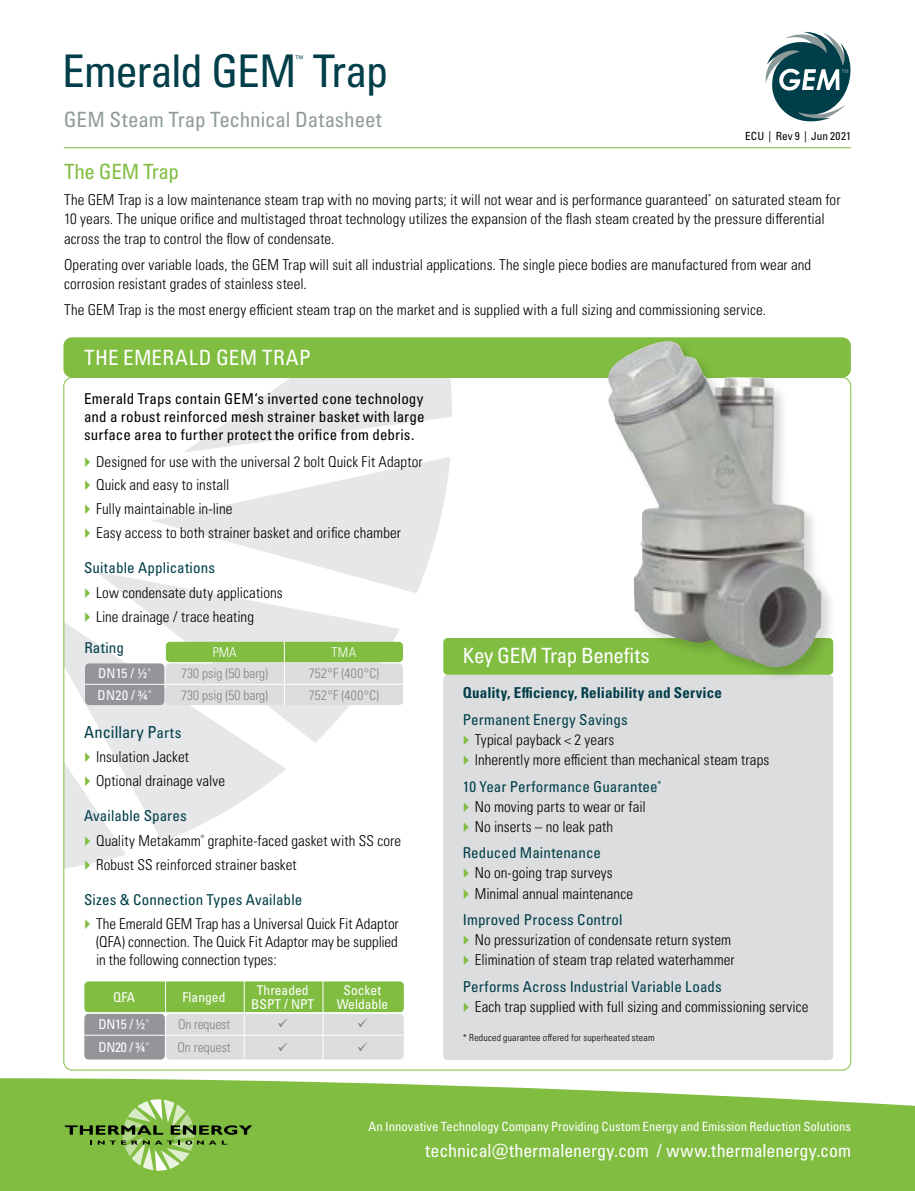
<style>
.page{position:relative;width:915px;height:1191px;background:#fff}
.page>*{position:absolute;margin:0;border:0;box-sizing:border-box;transform-origin:0 0}
.t1{font:condensed 45px "Univers LT Pro";letter-spacing:-.025em;color:#003e49}
.t2{font:condensed 21px "Univers LT Pro";letter-spacing:-.005em;color:#909c9c}
.t3{font:condensed 21px "Univers LT Pro";letter-spacing:-.02em;color:#fff}
.t4{font:condensed 21px "Univers LT Pro";letter-spacing:.025em;color:#fff}
.t5{font:condensed 21px "Univers LT Pro";letter-spacing:-.025em;color:#81bd41}
.t6{font:condensed 18px "Univers LT Pro";letter-spacing:-.005em;color:#fff}
.t7{font:condensed 16.5px "Univers LT Pro";color:#003e49}
.t8{font:300 condensed 15px/24px "Univers LT Pro";letter-spacing:.005em;color:#000}
.t9{font:condensed 15px "Univers LT Pro";letter-spacing:.01em;color:#003e49}
.t10{font:condensed 15px/18px "Univers LT Pro";letter-spacing:.01em;color:#000;text-align:justify}
.t11{font:700 condensed 15px "Univers LT Pro";letter-spacing:.005em;color:#003e49}
.t12{font:condensed 15px "Univers LT Pro";letter-spacing:.015em;color:#003e48}
.t13{font:300 condensed 13.5px "Univers LT Pro";color:#808285}
.t14{font:condensed 13.5px/13.5px "Univers LT Pro";color:#fff;text-align:center}
.t15{font:300 condensed 13.5px "Univers LT Pro";letter-spacing:.015em;color:#fff}
.t16{font:condensed 12.75px "Univers LT Pro";letter-spacing:-.005em;color:#fff}
.t17{font:condensed 11.25px "Univers LT Pro";letter-spacing:.015em;color:#000}
.t18{font:condensed 10.5px "Univers LT Pro";color:#003e49}
.t19{font:300 condensed 9.75px "Univers LT Pro";letter-spacing:.025em;color:#000}
.s1{font-weight:300}
.s2{font-size:15px}
.s3{font-weight:400;color:#003e49}
</style>
<div class="page">
<svg style="left:0;top:1078px;width:914px;height:113px;background:#8dc353"></svg>
<svg style="left:65px;top:1099px;width:187px;height:71px;background:#83b44e"></svg>
<svg style="left:126px;top:743px;width:160px;height:99px;fill:#e6e7e8"></svg>
<svg style="left:97px;top:572px;width:303px;height:171px;fill:#e6e7e8"></svg>
<svg style="left:151px;top:379px;width:301px;height:214px"></svg>
<div style="left:443px;top:675px;width:389px;height:385px;background:#dcddde;border-radius:4px"></div>
<div style="left:63px;top:337px;width:787px;height:41px;background:#81bd41;border-radius:9px"></div>
<div style="left:443px;top:638px;width:389px;height:37px;background:#81bd41;border-radius:4px"></div>
<hr style="left:64px;top:147px;width:786px;height:1px;background:#81bd41">
<div style="left:84px;top:981px;width:320px;height:31px;background:#81bd41;border-radius:4px"></div>
<div style="left:84px;top:1013px;width:81px;height:46px;background:#939598;border-radius:4px"></div>
<div style="left:166px;top:1013px;width:237px;height:46px;background:#dcddde;border-radius:4px"></div>
<hr style="left:165px;top:981px;width:1px;height:31px;background:#fff">
<hr style="left:244px;top:981px;width:1px;height:31px;background:#fff">
<hr style="left:322px;top:981px;width:1px;height:31px;background:#fff">
<hr style="left:84px;top:1034px;width:81px;height:1px;background:#fff">
<hr style="left:165px;top:1034px;width:79px;height:1px;background:#fff">
<hr style="left:244px;top:1034px;width:79px;height:1px;background:#fff">
<svg style="left:244px;top:1013px;width:1px;height:46px"></svg>
<hr style="left:323px;top:1034px;width:80px;height:1px;background:#fff">
<svg style="left:322px;top:1013px;width:1px;height:46px"></svg>
<div style="left:606px;top:339px;width:230px;height:342px;background:#000;opacity:.15"></div>
<img style="left:606px;top:341px;width:215px;height:327px">
<div style="left:166px;top:642px;width:237px;height:20px;background:#81bd41;border-radius:4px"></div>
<div style="left:166px;top:663px;width:237px;height:42px;background:#dcddde;border-radius:4px"></div>
<div style="left:85px;top:663px;width:79px;height:42px;background:#939598;border-radius:4px"></div>
<svg style="left:165px;top:642px;width:1px;height:21px"></svg>
<hr style="left:84px;top:684px;width:81px;height:1px;background:#fff">
<hr style="left:165px;top:684px;width:119px;height:1px;background:#fff">
<hr style="left:284px;top:684px;width:120px;height:1px;background:#fff">
<svg style="left:284px;top:642px;width:1px;height:63px"></svg>
<svg style="left:765px;top:31px;width:86px;height:91px"></svg>
<svg style="left:64px;top:588px;width:62px;height:286px"></svg>
<h1 class="t1" style="left:62px;top:43px;width:327px">Emerald GEM Trap</h1>
<p class="t18" style="left:295px;top:52px;width:10px">™</p>
<h2 class="t2" style="left:64px;top:106px;width:319px">GEM Steam Trap Technical Datasheet</h2>
<p class="t17" style="left:745px;top:129px;width:107px">ECU | Rev 9 | Jun 2021</p>
<h2 class="t5" style="left:64px;top:158px;width:116px">The GEM Trap</h2>
<p class="t8" style="left:64px;top:189px;width:777px;line-height:19.5px">The GEM Trap is a low maintenance steam trap with no moving parts; it will not wear and is performance guaranteed<sup>*</sup> on saturated steam for<br>10 years. The unique orifice and multistaged throat technology utilizes the expansion of the flash steam created by the pressure differential across the trap to control the flow of condensate.</p>
<p class="t8" style="left:64px;top:254px;width:748px;line-height:19.5px">Operating over variable loads, the GEM Trap will suit all industrial applications. The single piece bodies are manufactured from wear and corrosion resistant grades of stainless steel.</p>
<p class="t8" style="left:64px;top:297px;width:703px">The GEM Trap is the most energy efficient steam trap on the market and is supplied with a full sizing and commissioning service.</p>
<h2 class="t4" style="left:84px;top:344px;width:228px">THE EMERALD GEM TRAP</h2>
<p class="t10" style="left:84px;top:389px;width:342px">Emerald Traps contain GEM‘s inverted cone technology and a robust reinforced mesh strainer basket with large surface area to further protect the orifice from debris.</p>
<p class="t8" style="left:96px;top:448px;width:328px">Designed for use with the universal 2 bolt Quick Fit Adaptor Quick and easy to install<br>Fully maintainable in-line<br>Easy access to both strainer basket and orifice chamber</p>
<p class="t9" style="left:84px;top:558px;width:132px">Suitable Applications</p>
<p class="t8" style="left:96px;top:579px;width:188px">Low condensate duty applications<br>Line drainage / trace heating</p>
<p class="t12" style="left:84px;top:638px;width:41px">Rating</p>
<p class="t15" style="left:213px;top:643px;width:26px">PMA</p>
<p class="t15" style="left:331px;top:643px;width:26px">TMA</p>
<p class="t14" style="left:98px;top:666px;width:55px">DN15 / ½<span class="s1">"</span></p>
<p class="t13" style="left:181px;top:664px;width:88px">730 psig (50 barg)</p>
<p class="t13" style="left:309px;top:664px;width:72px">752°F (400°C)</p>
<p class="t14" style="left:97px;top:688px;width:56px">DN20 / ¾<span class="s1">"</span></p>
<p class="t13" style="left:181px;top:686px;width:88px">730 psig (50 barg)</p>
<p class="t13" style="left:309px;top:686px;width:72px">752°F (400°C)</p>
<p class="t7" style="left:84px;top:721px;width:99px">Ancillary P<span class="s2">arts</span></p>
<p class="t8" style="left:96px;top:744px;width:130px">Insulation Jacket<br>Optional drainage valve</p>
<p class="t8" style="left:96px;top:803px;width:306px;text-indent:-12px"><span class="s3">Available Spares<br></span>Quality Metakamm<sup>®</sup> graphite-faced gasket with SS core<br>Robust SS reinforced strainer basket</p>
<p class="t9" style="left:84px;top:889px;width:220px">Sizes &amp; Connection Types Available</p>
<p class="t8" style="left:96px;top:914px;width:304px;line-height:18px;text-align:justify">The Emerald GEM Trap has a Universal Quick Fit Adaptor (QFA) connection. The Quick Fit Adaptor may be supplied in the following connection types:</p>
<p class="t14" style="left:113px;top:990px;width:23px">QFA</p>
<p class="t14" style="left:182px;top:990px;width:44px">Flanged</p>
<p class="t14" style="left:251px;top:983px;width:65px">Threaded<br>BSPT / NPT</p>
<p class="t14" style="left:336px;top:983px;width:53px">Socket<br>Weldable</p>
<p class="t14" style="left:98px;top:1017px;width:53px">DN15 / ½<span class="s1">"</span></p>
<p class="t13" style="left:178px;top:1015px;width:54px">On request</p>
<p class="t14" style="left:98px;top:1040px;width:53px">DN20 / ¾<span class="s1">"</span></p>
<p class="t13" style="left:177px;top:1038px;width:55px">On request</p>
<h2 class="t3" style="left:462px;top:642px;width:189px">Key GEM Trap Benefits</h2>
<p class="t11" style="left:462px;top:683px;width:260px">Quality, Efficiency, Reliability and Service</p>
<p class="t9" style="left:462px;top:710px;width:166px">Permanent Energy Savings</p>
<p class="t8" style="left:474px;top:728px;width:296px;line-height:20.1px">Typical payback &lt; 2 years<br>Inherently more efficient than mechanical steam traps</p>
<p class="t8" style="left:474px;top:775px;width:188px;line-height:20.1px;text-indent:-12px"><span class="s3">10 Year Performance Guarantee</span><sup>*<br></sup>No moving parts to wear or fail<br>No inserts – no leak path</p>
<p class="t9" style="left:462px;top:843px;width:140px">Reduced Maintenance</p>
<p class="t8" style="left:474px;top:862px;width:160px;line-height:20.1px">No on-going trap surveys<br>Minimal annual maintenance</p>
<p class="t9" style="left:462px;top:910px;width:161px">Improved Process Control</p>
<p class="t8" style="left:474px;top:929px;width:261px;line-height:20.1px">No pressurization of condensate return system<br>Elimination of steam trap related waterhammer</p>
<p class="t9" style="left:462px;top:977px;width:260px">Performs Across Industrial Variable Loads</p>
<p class="t8" style="left:474px;top:994px;width:335px">Each trap supplied with full sizing and commissioning service</p>
<p class="t19" style="left:462px;top:1030px;width:193px">* Reduced guarantee offered for superheated steam</p>
<p class="t16" style="left:368px;top:1118px;width:484px">An Innovative Technology Company Providing Custom Energy and Emission Reduction Solutions</p>
<p class="t6" style="left:425px;top:1139px;width:427px">technical@thermalenergy.com / www.thermalenergy.com</p>
</div>
